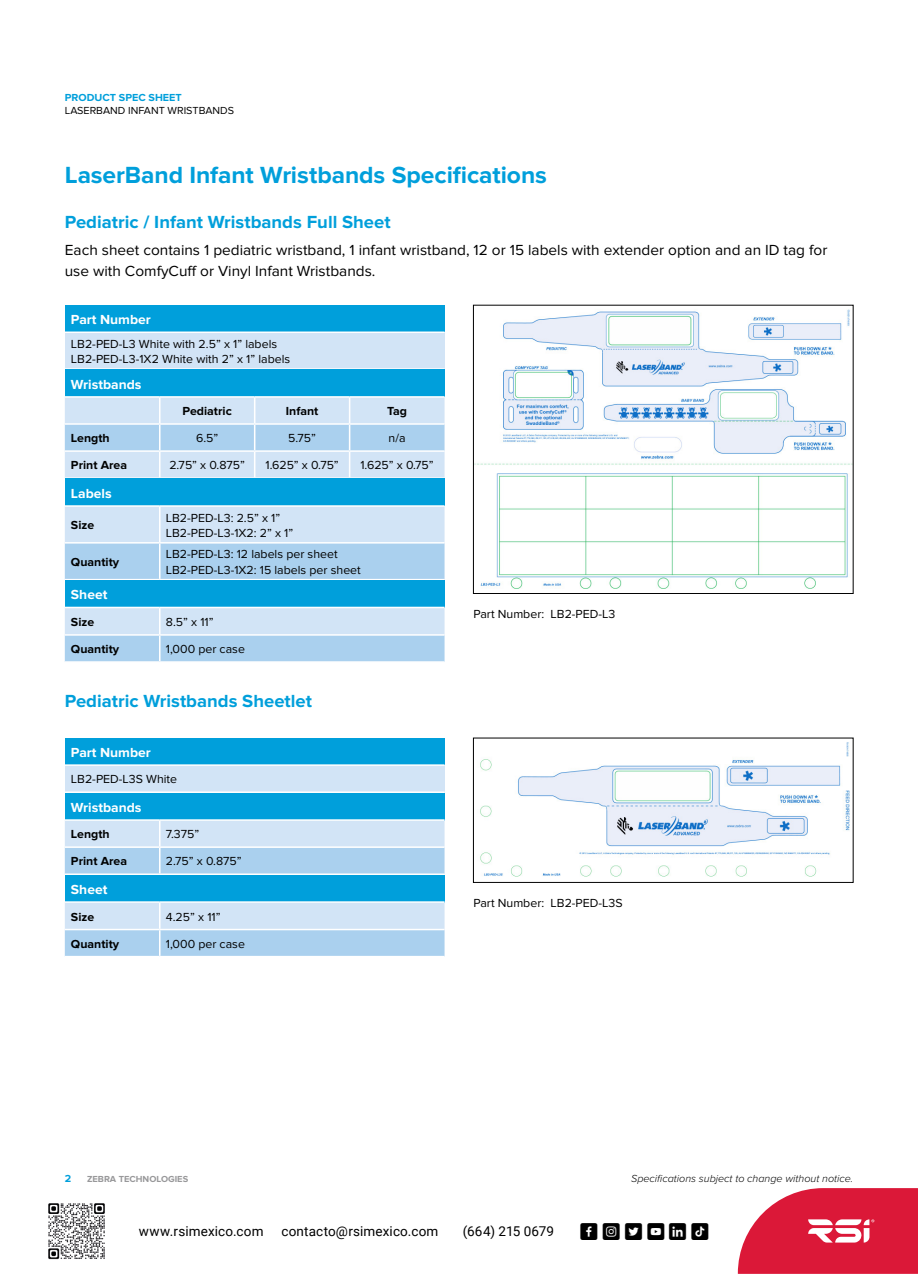
<style>
.page{position:relative;width:918px;height:1274px;background:#fff}
.page>*{position:absolute;margin:0;border:0;box-sizing:border-box;transform-origin:0 0}
.t1{font:700 24.15px "Proxima Nova";letter-spacing:-.005em;color:#009fdb}
.t2{font:700 18.15px "Proxima Nova";color:#009fdb}
.t3{font:15.15px/21.1px "Proxima Nova";color:#000101}
.t4{font:15px "Social Shapes";letter-spacing:.265em;color:#000}
.t5{font:700 13.65px "Proxima Nova";color:#fff}
.t6{font:13.5px "Roboto";letter-spacing:.015em;color:#000}
.t7{font:12.15px/15.1px "Proxima Nova";color:#000101}
.t8{font:12.15px/15.1px "Proxima Nova";color:#000}
.t9{font:700 12.15px "Proxima Nova";color:#000101}
.t10{font:italic 300 10.65px "Proxima Nova";color:#000}
.t11{font:10.65px "Proxima Nova";color:#000101}
.t12{font:700 10.65px "Proxima Nova";color:#009fdb}
.t13{font:700 9.15px "Proxima Nova";color:#98989a}
</style>
<div class="page">
<img style="left:475px;top:309px;width:377px;height:280px">
<div style="left:473px;top:305px;width:381px;height:289px;border:1px solid #000"></div>
<div style="left:65px;top:305px;width:380px;height:27px;background:#009fdb"></div>
<div style="left:65px;top:332px;width:380px;height:37px;background:#d2e4f6"></div>
<hr style="left:65px;top:368px;width:380px;height:2px;background:#fff">
<hr style="left:65px;top:331px;width:380px;height:2px;background:#fff">
<div style="left:65px;top:370px;width:380px;height:27px;background:#009fdb"></div>
<hr style="left:65px;top:396px;width:95px;height:2px;background:#fff">
<hr style="left:160px;top:396px;width:95px;height:2px;background:#fff">
<hr style="left:255px;top:396px;width:95px;height:2px;background:#fff">
<hr style="left:350px;top:396px;width:95px;height:2px;background:#fff">
<svg style="left:65px;top:397px;width:380px;height:80px;background:#c7dff3"></svg>
<div style="left:65px;top:479px;width:380px;height:27px;background:#009fdb"></div>
<svg style="left:65px;top:507px;width:380px;height:72px;background:#bedaf2"></svg>
<hr style="left:65px;top:505px;width:95px;height:2px;background:#fff">
<hr style="left:65px;top:542px;width:95px;height:2px;background:#fff">
<hr style="left:160px;top:505px;width:285px;height:2px;background:#fff">
<hr style="left:159px;top:507px;width:2px;height:35px;background:#fff">
<hr style="left:160px;top:542px;width:285px;height:2px;background:#fff">
<hr style="left:159px;top:544px;width:2px;height:35px;background:#fff">
<div style="left:65px;top:580px;width:380px;height:27px;background:#009fdb"></div>
<svg style="left:65px;top:608px;width:380px;height:53px;background:#bedaf2"></svg>
<hr style="left:65px;top:634px;width:95px;height:2px;background:#fff">
<hr style="left:159px;top:608px;width:2px;height:26px;background:#fff">
<hr style="left:160px;top:634px;width:285px;height:2px;background:#fff">
<hr style="left:159px;top:636px;width:2px;height:25px;background:#fff">
<img style="left:480px;top:742px;width:370px;height:135px">
<div style="left:473px;top:738px;width:381px;height:145px;border:1px solid #000"></div>
<div style="left:65px;top:738px;width:380px;height:27px;background:#009fdb"></div>
<div style="left:65px;top:765px;width:380px;height:27px;background:#d2e4f6"></div>
<hr style="left:65px;top:791px;width:380px;height:2px;background:#fff">
<hr style="left:65px;top:764px;width:380px;height:2px;background:#fff">
<div style="left:65px;top:793px;width:380px;height:27px;background:#009fdb"></div>
<svg style="left:65px;top:821px;width:380px;height:52px;background:#bedaf2"></svg>
<hr style="left:65px;top:819px;width:95px;height:2px;background:#fff">
<hr style="left:65px;top:846px;width:95px;height:2px;background:#fff">
<hr style="left:160px;top:819px;width:285px;height:2px;background:#fff">
<hr style="left:159px;top:821px;width:2px;height:25px;background:#fff">
<hr style="left:160px;top:846px;width:285px;height:2px;background:#fff">
<hr style="left:159px;top:848px;width:2px;height:25px;background:#fff">
<div style="left:65px;top:875px;width:380px;height:27px;background:#009fdb"></div>
<svg style="left:65px;top:903px;width:380px;height:53px;background:#bedaf2"></svg>
<hr style="left:65px;top:901px;width:95px;height:2px;background:#fff">
<hr style="left:65px;top:929px;width:95px;height:1px;background:#fff">
<hr style="left:160px;top:901px;width:285px;height:2px;background:#fff">
<hr style="left:159px;top:903px;width:2px;height:26px;background:#fff">
<hr style="left:160px;top:929px;width:285px;height:1px;background:#fff">
<hr style="left:159px;top:930px;width:2px;height:26px;background:#fff">
<img style="left:48px;top:1203px;width:57px;height:57px">
<svg style="left:738px;top:1188px;width:180px;height:86px;background:#e03d58"></svg>
<p class="t12" style="left:65px;top:91px;width:118px">PRODUCT SPEC SHEET</p>
<p class="t11" style="left:65px;top:105px;width:171px">LASERBAND INFANT WRISTBANDS</p>
<h1 class="t1" style="left:65px;top:161px;width:484px">LaserBand Infant Wristbands Specifications</h1>
<h2 class="t2" style="left:65px;top:211px;width:327px">Pediatric / Infant Wristbands Full Sheet</h2>
<p class="t3" style="left:65px;top:240px;width:764px">Each sheet contains 1 pediatric wristband, 1 infant wristband, 12 or 15 labels with extender option and an ID tag for use with ComfyCuff or Vinyl Infant Wristbands.</p>
<p class="t5" style="left:71px;top:312px;width:81px">Part Number</p>
<p class="t8" style="left:71px;top:336px;width:221px">LB2-PED-L3 White with 2.5” x 1” labels<br>LB2-PED-L3-1X2 White with 2” x 1” labels</p>
<p class="t5" style="left:71px;top:376px;width:72px">Wristbands</p>
<p class="t9" style="left:183px;top:404px;width:51px">Pediatric</p>
<p class="t9" style="left:286px;top:404px;width:34px">Infant</p>
<p class="t9" style="left:387px;top:404px;width:22px">Tag</p>
<p class="t9" style="left:71px;top:431px;width:40px">Length</p>
<p class="t7" style="left:196px;top:431px;width:24px">6.5”</p>
<p class="t7" style="left:288px;top:431px;width:29px">5.75”</p>
<p class="t7" style="left:389px;top:431px;width:18px">n/a</p>
<p class="t9" style="left:71px;top:458px;width:58px">Print Area</p>
<p class="t7" style="left:169px;top:458px;width:77px">2.75” x 0.875”</p>
<p class="t7" style="left:266px;top:458px;width:75px">1.625” x 0.75”</p>
<p class="t7" style="left:360px;top:458px;width:75px">1.625” x 0.75”</p>
<p class="t5" style="left:71px;top:485px;width:42px">Labels</p>
<p class="t9" style="left:71px;top:518px;width:25px">Size</p>
<p class="t7" style="left:166px;top:510px;width:129px">LB2-PED-L3: 2.5” x 1”<br>LB2-PED-L3-1X2: 2” x 1”</p>
<p class="t9" style="left:71px;top:555px;width:50px">Quantity</p>
<p class="t7" style="left:166px;top:547px;width:196px">LB2-PED-L3: 12 labels per sheet<br>LB2-PED-L3-1X2: 15 labels per sheet</p>
<p class="t5" style="left:71px;top:587px;width:38px">Sheet</p>
<p class="t9" style="left:71px;top:615px;width:25px">Size</p>
<p class="t7" style="left:166px;top:615px;width:49px">8.5” x 11”</p>
<p class="t9" style="left:71px;top:642px;width:50px">Quantity</p>
<p class="t7" style="left:166px;top:642px;width:81px">1,000 per case</p>
<h2 class="t2" style="left:65px;top:691px;width:249px">Pediatric Wristbands Sheetlet</h2>
<p class="t5" style="left:71px;top:744px;width:81px">Part Number</p>
<p class="t7" style="left:71px;top:772px;width:108px">LB2-PED-L3S White</p>
<p class="t5" style="left:71px;top:799px;width:72px">Wristbands</p>
<p class="t9" style="left:71px;top:827px;width:40px">Length</p>
<p class="t7" style="left:166px;top:827px;width:35px">7.375”</p>
<p class="t9" style="left:71px;top:854px;width:58px">Print Area</p>
<p class="t7" style="left:166px;top:854px;width:77px">2.75” x 0.875”</p>
<p class="t5" style="left:71px;top:881px;width:38px">Sheet</p>
<p class="t9" style="left:71px;top:909px;width:25px">Size</p>
<p class="t7" style="left:166px;top:909px;width:56px">4.25” x 11”</p>
<p class="t9" style="left:71px;top:937px;width:50px">Quantity</p>
<p class="t7" style="left:166px;top:936px;width:81px">1,000 per case</p>
<p class="t8" style="left:473px;top:607px;width:143px">Part Number: LB2-PED-L3</p>
<p class="t8" style="left:473px;top:896px;width:151px">Part Number: LB2-PED-L3S</p>
<p class="t12" style="left:65px;top:1172px;width:8px">2</p>
<p class="t13" style="left:87px;top:1173px;width:103px">ZEBRA TECHNOLOGIES</p>
<p class="t10" style="left:631px;top:1170px;width:224px">Specifications subject to change without notice.</p>
<p class="t6" style="left:139px;top:1222px;width:126px">www.rsimexico.com</p>
<p class="t6" style="left:281px;top:1222px;width:158px">contacto@rsimexico.com</p>
<p class="t6" style="left:463px;top:1222px;width:93px">(664) 215 0679</p>
<p class="t4" style="left:580px;top:1226px;width:131px">FdÕùjÉ</p>
</div>
